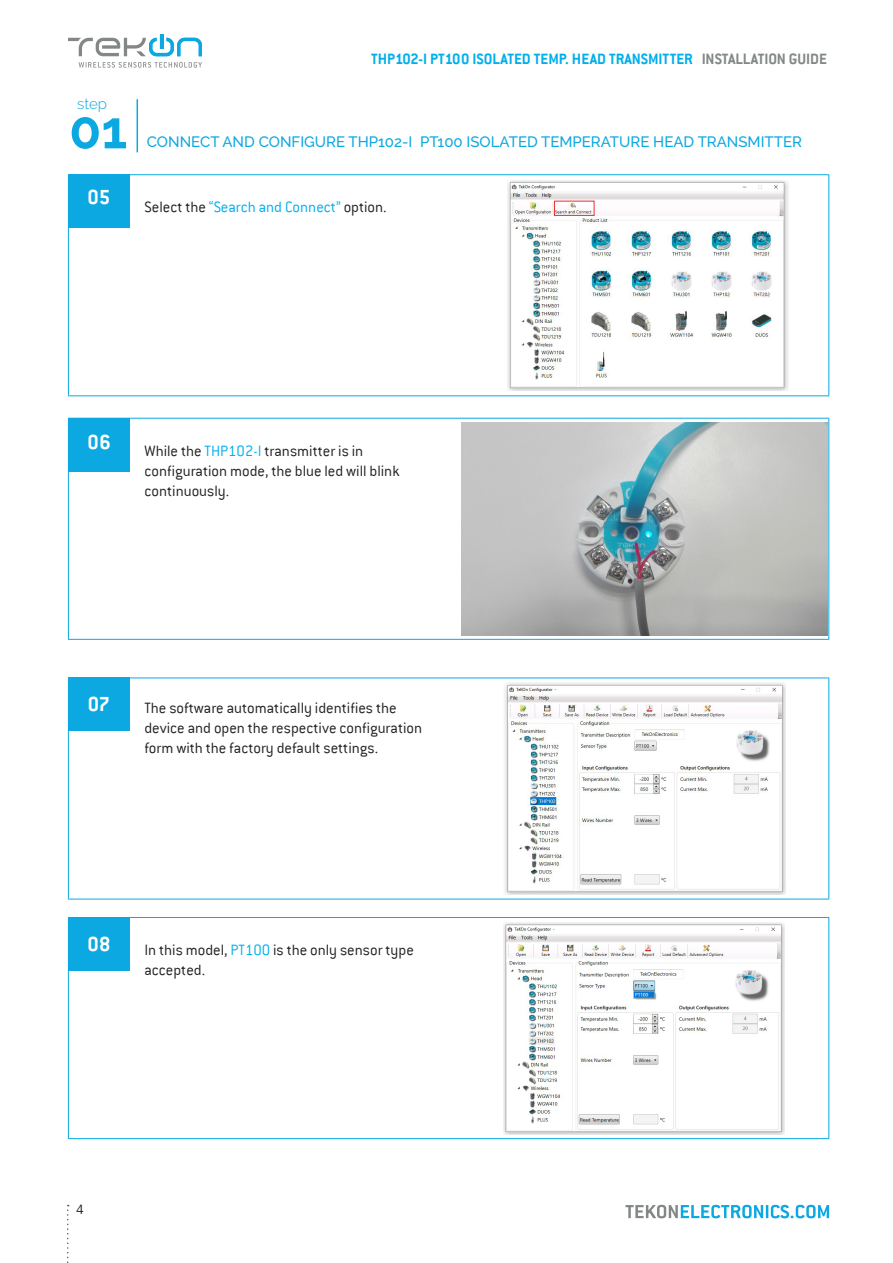
<style>
.page{position:relative;width:893px;height:1263px;background:#fff}
.page>*{position:absolute;margin:0;border:0;box-sizing:border-box;transform-origin:0 0}
.t1{font:700 52.5px "Raleway";color:#0ba8e1}
.t2{font:700 22.5px "Conduit ITC";letter-spacing:.005em;color:#fff}
.textos{font:300 16.5px/19.8px "Conduit ITC";color:#231f20}
.t3{font:700 16.5px "Conduit ITC";color:#00afea}
.textos-2{font:300 16.5px "Conduit ITC";color:#00aeef}
.t4{font:500 15px "Raleway";color:#0ba8e1}
.t5{font:300 15px "Raleway";color:#0ba8e1}
.t6{font:300 15px "Conduit ITC";color:#231f20}
.s1{color:#838788}
.s2{color:#231f20}
.s3{color:#00aeef}
</style>
<div class="page">
<svg style="left:625px;top:1205px;width:204px;height:13px"></svg>
<svg style="left:67px;top:1205px;width:2px;height:58px"></svg>
<svg style="left:68px;top:34px;width:134px;height:22px"></svg>
<svg style="left:79px;top:62px;width:123px;height:6px"></svg>
<hr style="left:137px;top:99px;width:1px;height:53px;background:#0ba8e1">
<hr style="left:68px;top:174px;width:761px;height:1px;background:#0ba8e1">
<hr style="left:68px;top:175px;width:1px;height:220px;background:#0ba8e1">
<hr style="left:828px;top:175px;width:1px;height:220px;background:#0ba8e1">
<hr style="left:68px;top:395px;width:761px;height:1px;background:#0ba8e1">
<hr style="left:68px;top:418px;width:761px;height:1px;background:#0ba8e1">
<hr style="left:68px;top:419px;width:1px;height:220px;background:#0ba8e1">
<hr style="left:828px;top:419px;width:1px;height:220px;background:#0ba8e1">
<hr style="left:68px;top:639px;width:761px;height:1px;background:#0ba8e1">
<hr style="left:68px;top:677px;width:761px;height:1px;background:#0ba8e1">
<hr style="left:68px;top:678px;width:1px;height:221px;background:#0ba8e1">
<hr style="left:828px;top:678px;width:1px;height:221px;background:#0ba8e1">
<hr style="left:68px;top:899px;width:761px;height:1px;background:#0ba8e1">
<hr style="left:68px;top:917px;width:761px;height:1px;background:#0ba8e1">
<hr style="left:68px;top:918px;width:1px;height:220px;background:#0ba8e1">
<hr style="left:828px;top:918px;width:1px;height:220px;background:#0ba8e1">
<hr style="left:68px;top:1138px;width:761px;height:1px;background:#0ba8e1">
<div style="left:68px;top:174px;width:62px;height:53px;background:#0ba8e1"></div>
<div style="left:68px;top:419px;width:62px;height:53px;background:#0ba8e1"></div>
<img style="left:461px;top:423px;width:366px;height:212px">
<div style="left:68px;top:677px;width:62px;height:53px;background:#0ba8e1"></div>
<div style="left:68px;top:917px;width:62px;height:53px;background:#0ba8e1"></div>
<img style="left:504px;top:683px;width:281px;height:212px">
<img style="left:504px;top:922px;width:281px;height:212px">
<img style="left:508px;top:180px;width:281px;height:210px">
<div style="left:554px;top:201px;width:40px;height:15px;border:1px solid #ee2d2d"></div>
<p class="t5" style="left:77px;top:95px;width:31px">step</p>
<h1 class="t1" style="left:69px;top:100px;width:60px">01</h1>
<p class="t2" style="left:87px;top:184px;width:24px">05</p>
<p class="t3" style="left:371px;top:49px;width:457px">THP102-I PT100 ISOLATED TEMP. HEAD TRANSMITTER <span class="s1">INSTALLATION GUIDE</span></p>
<p class="t4" style="left:147px;top:133px;width:657px">CONNECT AND CONFIGURE THP102-I PT100 ISOLATED TEMPERATURE HEAD TRANSMITTER</p>
<p class="textos-2" style="left:145px;top:198px;width:244px"><span class="s2">Select the</span> “Search and Connect” <span class="s2">option.</span></p>
<p class="t2" style="left:87px;top:429px;width:25px">06</p>
<p class="textos" style="left:145px;top:441px;width:220px">While the <span class="s3">THP102-I</span> transmitter is in</p>
<p class="textos" style="left:145px;top:461px;width:257px">configuration mode, the blue led will blink</p>
<p class="textos" style="left:145px;top:481px;width:86px">continuously.</p>
<p class="t2" style="left:88px;top:691px;width:24px">07</p>
<p class="textos" style="left:144px;top:698px;width:279px">The software automatically identifies the device and open the respective configuration form with the factory default settings.</p>
<p class="t2" style="left:87px;top:930px;width:25px">08</p>
<p class="textos" style="left:144px;top:940px;width:271px">In this model, <span class="s3">PT100</span> is the only sensor type accepted.</p>
<p class="t6" style="left:76px;top:1201px;width:9px">4</p>
</div>
